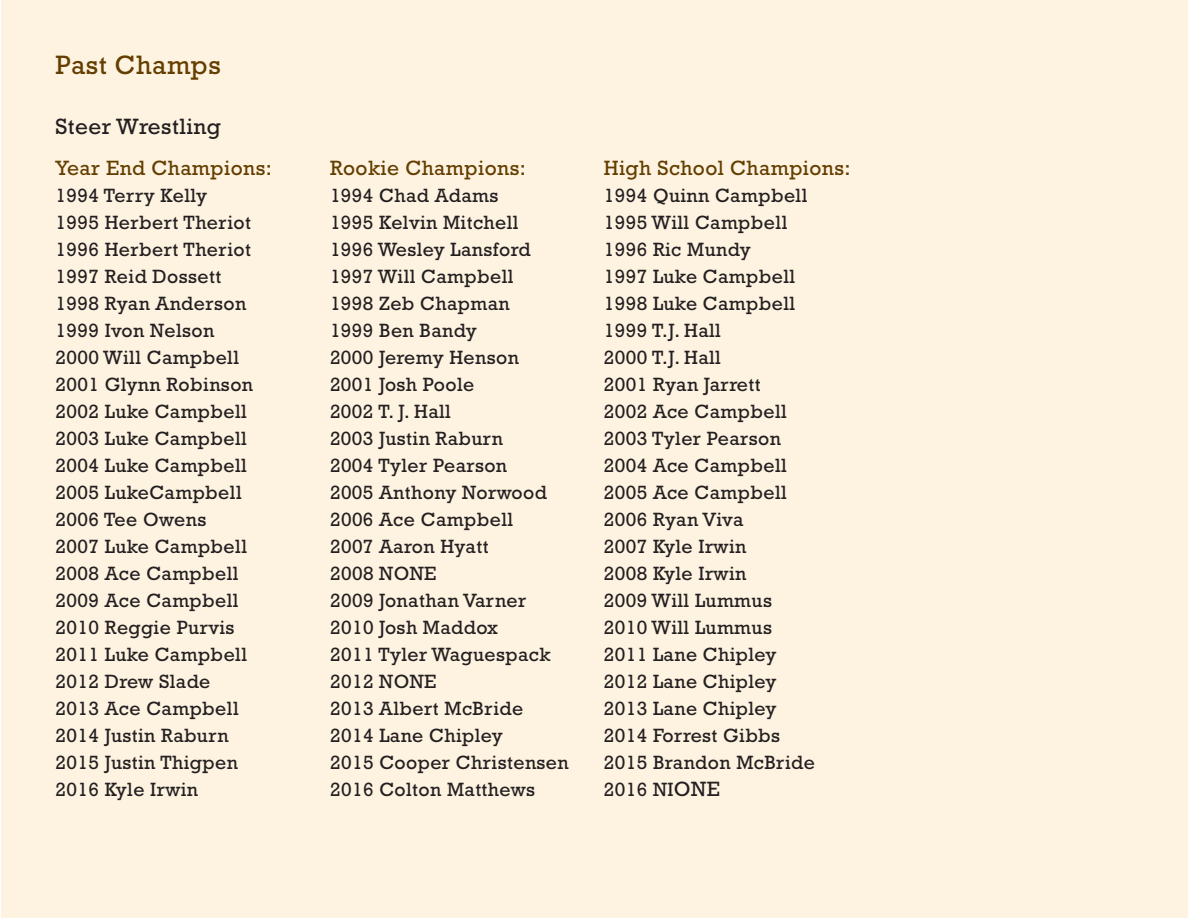
<style>
.page{position:relative;width:1188px;height:918px;background:#fff}
.page>*{position:absolute;margin:0;border:0;box-sizing:border-box;transform-origin:0 0}
.t1{font:27px "Rockwell";letter-spacing:.02em;color:#633e00}
.t2{font:22.5px "Rockwell";letter-spacing:.02em;color:#231f20}
.t3{font:21px "Rockwell";letter-spacing:.02em;color:#633e00}
.t4{font:19.5px/27px "Rockwell";letter-spacing:.02em;color:#231f20}
.s1{font-size:21px}
</style>
<div class="page">
<div style="left:2px;top:0;width:1186px;height:918px;background:#fef3e1"></div>
<h1 class="t1" style="left:56px;top:49px;width:167px">Past Champs</h1>
<p class="t2" style="left:56px;top:113px;width:167px">Steer Wrestling</p>
<p class="t3" style="left:56px;top:155px;width:218px">Year End Champions:</p>
<p class="t4" style="left:56px;top:181px;width:199px">1994 Terry Kelly<br>1995 Herbert Theriot<br>1996 Herbert Theriot<br>1997 Reid Dossett<br>1998 Ryan Anderson<br>1999 Ivon Nelson<br>2000 Will Campbell<br>2001 Glynn Robinson<br>2002 Luke Campbell<br>2003 Luke Campbell<br>2004 Luke Campbell<br>2005 LukeCampbell<br>2006 Tee Owens<br>2007 Luke Campbell<br>2008 Ace Campbell<br>2009 Ace Campbell<br>2010 Reggie Purvis<br>2011 Luke Campbell<br>2012 Drew Slade<br>2013 Ace Campbell<br>2014 Justin Raburn<br>2015 Justin Thigpen<br>2016 Kyle Irwin</p>
<p class="t3" style="left:330px;top:155px;width:197px">Rookie Champions:</p>
<p class="t4" style="left:330px;top:181px;width:240px">1994 Chad Adams<br>1995 Kelvin Mitchell<br>1996 Wesley Lansford<br>1997 Will Campbell<br>1998 Zeb Chapman<br>1999 Ben Bandy<br>2000 Jeremy Henson<br>2001 Josh Poole<br>2002 T. J. Hall<br>2003 Justin Raburn<br>2004 Tyler Pearson<br>2005 Anthony Norwood<br>2006 Ace Campbell<br>2007 Aaron Hyatt<br>2008 NONE<br>2009 Jonathan Varner<br>2010 Josh Maddox<br>2011 Tyler Waguespack<br>2012 NONE<br>2013 Albert McBride<br>2014 Lane Chipley<br>2015 Cooper Christensen<br>2016 Colton Matthews</p>
<p class="t3" style="left:604px;top:155px;width:248px">High School Champions:</p>
<p class="t4" style="left:604px;top:181px;width:213px">1994 Quinn Campbell<br>1995 Will Campbell<br>1996 Ric Mundy<br>1997 Luke Campbell<br>1998 Luke Campbell<br>1999 T.J. Hall<br>2000 T.J. Hall<br>2001 Ryan Jarrett<br>2002 Ace Campbell<br>2003 Tyler Pearson<br>2004 Ace Campbell<br>2005 Ace Campbell<br>2006 Ryan Viva<br>2007 Kyle Irwin<br>2008 Kyle Irwin<br>2009 Will Lummus<br>2010 Will Lummus<br>2011 Lane Chipley<br>2012 Lane Chipley<br>2013 Lane Chipley<br>2014 Forrest Gibbs<br>2015 Brandon McBride<br>2016 NI<span class="s1">ONE</span></p>
</div>
